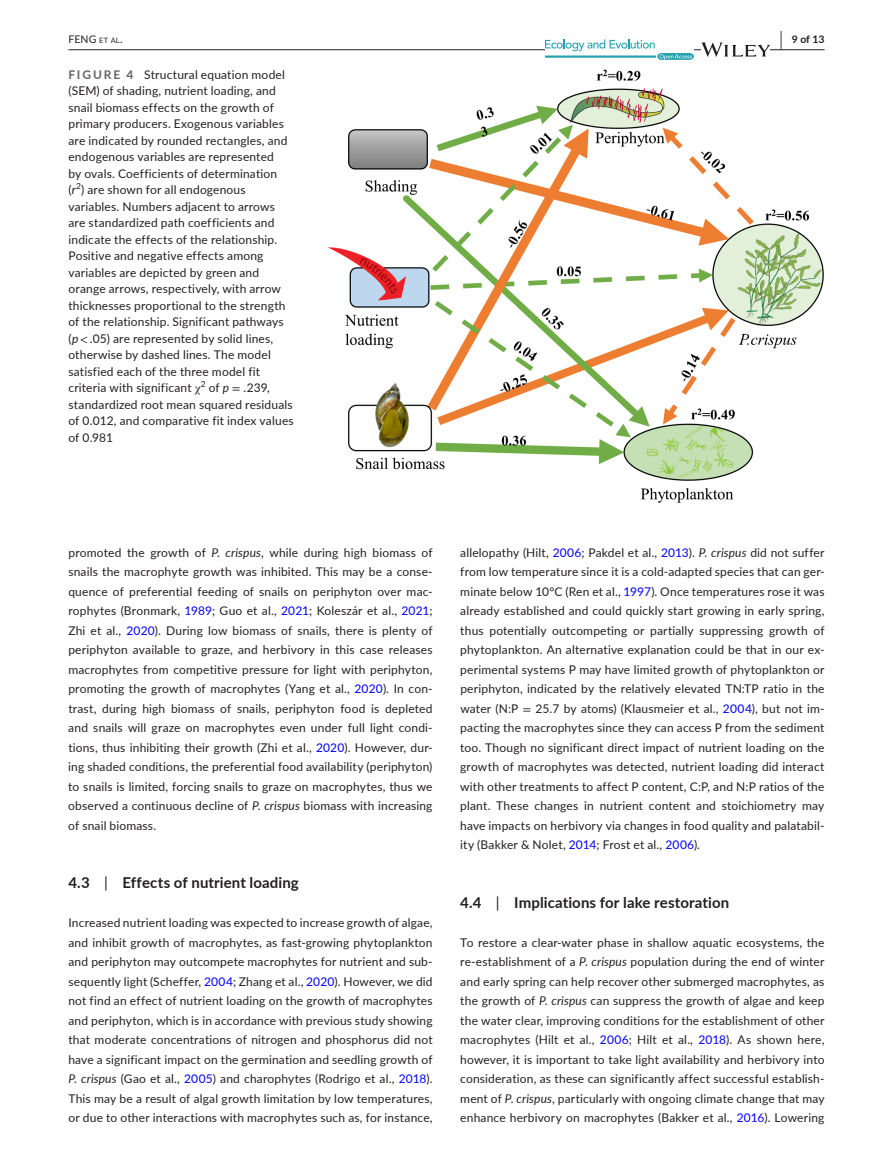
<style>
.page{position:relative;width:893px;height:1174px;background:#fff}
.page>*{position:absolute;margin:0;border:0;box-sizing:border-box;transform-origin:0 0}
.t1{font:700 15px "Lato";letter-spacing:.005em;color:#231f20}
.t2{font:12px/19.5px "Lato";letter-spacing:.015em;color:#231f20;text-align:justify}
.t3{font:10.5px "Lato";color:#231f20}
.t4{font:700 10.5px "Lato";color:#231f20}
.t5{font:8.4px "Lato";color:#231f20}
.s1{font-size:7.35px}
.s2{font-size:19.5px}
.s3{font-weight:700;color:#636366}
.s4{font-style:italic}
.s5{font-family:"STIX"}
.s6{color:#00f}
.s7{font-weight:400}
</style>
<div class="page">
<hr style="left:68px;top:49px;width:756px;height:1px;background:#231f20">
<svg style="left:545px;top:39px;width:149px;height:21px"></svg>
<svg style="left:701px;top:42px;width:69px;height:15px"></svg>
<img style="left:327px;top:69px;width:497px;height:434px">
<p class="t3" style="left:68px;top:31px;width:56px">FENG <span class="s1">et al</span>.</p>
<p class="t4" style="left:780px;top:31px;width:46px"><span class="s2">|</span> 9 of 13</p>
<p class="t2" style="left:68px;top:66px;width:221px;line-height:16.5px;text-align:left"><span class="s3">FIGURE 4</span> Structural equation model (SEM) of shading, nutrient loading, and snail biomass effects on the growth of primary producers. Exogenous variables are indicated by rounded rectangles, and endogenous variables are represented by ovals. Coefficients of determination (<span class="s4">r</span> ) are shown for all endogenous</p>
<p class="t5" style="left:76px;top:180px;width:6px">2</p>
<p class="t2" style="left:68px;top:198px;width:219px;line-height:16.5px;text-align:left">variables. Numbers adjacent to arrows are standardized path coefficients and indicate the effects of the relationship.<br>Positive and negative effects among variables are depicted by green and orange arrows, respectively, with arrow thicknesses proportional to the strength of the relationship. Significant pathways (<span class="s4">p</span><span class="s5">&lt;</span> .05) are represented by solid lines, otherwise by dashed lines. The model satisfied each of the three model fit criteria with significant <span class="s5">χ</span></p>
<p class="t5" style="left:201px;top:378px;width:6px">2</p>
<p class="t2" style="left:68px;top:379px;width:227px;line-height:16.5px;text-align:left;text-indent:140px">of <span class="s4">p</span> <span class="s5">=</span> .239, standardized root mean squared residuals of 0.012, and comparative fit index values of 0.981</p>
<p class="t2" style="left:68px;top:542px;width:366px">promoted the growth of <span class="s4">P. crispus</span>, while during high biomass of snails the macrophyte growth was inhibited. This may be a conse&shy;quence of preferential feeding of snails on periphyton over mac&shy;rophytes (Bronmark, <span class="s6">1989</span>; Guo et al., <span class="s6">2021</span>; Koleszár et al., <span class="s6">2021</span>; Zhi et al., <span class="s6">2020</span>). During low biomass of snails, there is plenty of periphyton available to graze, and herbivory in this case releases macrophytes from competitive pressure for light with periphyton, promoting the growth of macrophytes (Yang et al., <span class="s6">2020</span>). In con&shy;trast, during high biomass of snails, periphyton food is depleted and snails will graze on macrophytes even under full light condi&shy;tions, thus inhibiting their growth (Zhi et al., <span class="s6">2020</span>). However, dur&shy;ing shaded conditions, the preferential food availability (periphyton) to snails is limited, forcing snails to graze on macrophytes, thus we observed a continuous decline of <span class="s4">P. crispus</span> biomass with increasing of snail biomass.</p>
<p class="t1" style="left:68px;top:872px;width:232px">4.3 <span class="s7">|</span> Effects of nutrient loading</p>
<p class="t2" style="left:68px;top:912px;width:366px">Increased nutrient loading was expected to increase growth of algae, and inhibit growth of macrophytes, as fast-growing phytoplankton and periphyton may outcompete macrophytes for nutrient and sub&shy;sequently light (Scheffer, <span class="s6">2004</span>; Zhang et al., <span class="s6">2020</span>). However, we did not find an effect of nutrient loading on the growth of macrophytes and periphyton, which is in accordance with previous study showing that moderate concentrations of nitrogen and phosphorus did not have a significant impact on the germination and seedling growth of <span class="s4">P. crispus</span> (Gao et al., <span class="s6">2005</span>) and charophytes (Rodrigo et al., <span class="s6">2018</span>).<br>This may be a result of algal growth limitation by low temperatures, or due to other interactions with macrophytes such as, for instance,</p>
<p class="t2" style="left:460px;top:542px;width:366px">allelopathy (Hilt, <span class="s6">2006</span>; Pakdel et al., <span class="s6">2013</span>). <span class="s4">P. crispus</span> did not suffer from low temperature since it is a cold-adapted species that can ger&shy;minate below 10°C (Ren et al., <span class="s6">1997</span>). Once temperatures rose it was already established and could quickly start growing in early spring, thus potentially outcompeting or partially suppressing growth of phytoplankton. An alternative explanation could be that in our ex&shy;perimental systems P may have limited growth of phytoplankton or periphyton, indicated by the relatively elevated TN:TP ratio in the water (N:P <span class="s5">=</span> 25.7 by atoms) (Klausmeier et al., <span class="s6">2004</span>), but not im&shy;pacting the macrophytes since they can access P from the sediment too. Though no significant direct impact of nutrient loading on the growth of macrophytes was detected, nutrient loading did interact with other treatments to affect P content, C:P, and N:P ratios of the plant. These changes in nutrient content and stoichiometry may have impacts on herbivory via changes in food quality and palatabil&shy;ity (Bakker &amp; Nolet, <span class="s6">2014</span>; Frost et al., <span class="s6">2006</span>).</p>
<p class="t1" style="left:460px;top:891px;width:270px">4.4 <span class="s7">|</span> Implications for lake restoration</p>
<p class="t2" style="left:460px;top:932px;width:366px">To restore a clear-water phase in shallow aquatic ecosystems, the re-establishment of a <span class="s4">P. crispus</span> population during the end of winter and early spring can help recover other submerged macrophytes, as the growth of <span class="s4">P. crispus</span> can suppress the growth of algae and keep the water clear, improving conditions for the establishment of other macrophytes (Hilt et al., <span class="s6">2006</span>; Hilt et al., <span class="s6">2018</span>). As shown here, however, it is important to take light availability and herbivory into consideration, as these can significantly affect successful establish&shy;ment of <span class="s4">P. crispus</span>, particularly with ongoing climate change that may enhance herbivory on macrophytes (Bakker et al., <span class="s6">2016</span>). Lowering</p>
</div>
